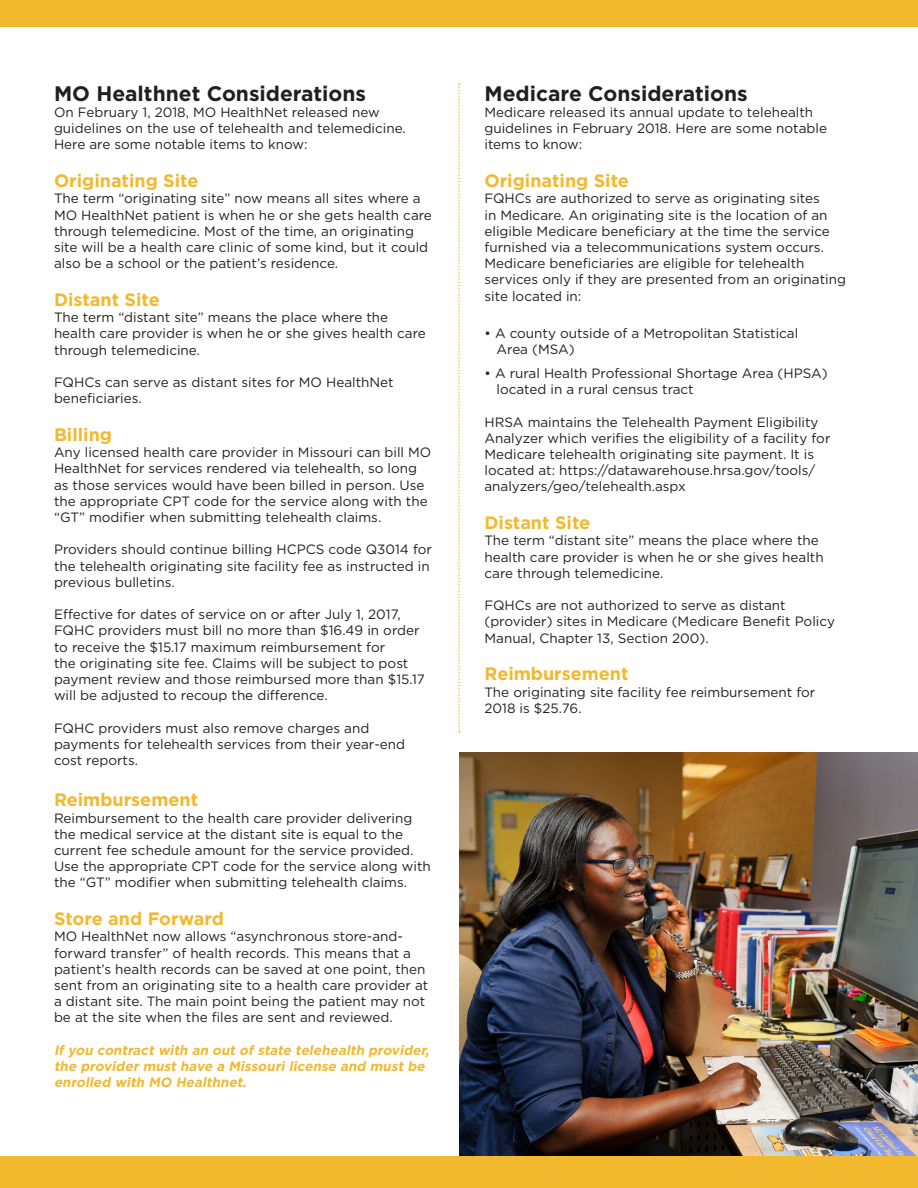
<style>
.page{position:relative;width:918px;height:1188px;background:#fff}
.page>*{position:absolute;margin:0;border:0;box-sizing:border-box;transform-origin:0 0}
.t1{font:700 21px "Gotham";color:#231f20}
.t2{font:700 18px "Gotham";color:#f2b92f}
.t3{font:13.5px/16.2px "Gotham";color:#231f20}
.t4{font:italic 700 13.5px/16.2px "Gotham";color:#f2b92f}
</style>
<div class="page">
<div style="left:0;top:0;width:918px;height:27px;background:#f2b92f"></div>
<img style="left:459px;top:752px;width:459px;height:405px">
<div style="left:0;top:1157px;width:918px;height:31px;background:#f2b92f"></div>
<svg style="left:458px;top:83px;width:2px;height:650px"></svg>
<p class="t1" style="left:54px;top:79px;width:314px">MO Healthnet Considerations</p>
<p class="t3" style="left:54px;top:104px;width:353px">On February 1, 2018, MO HealthNet released new guidelines on the use of telehealth and telemedicine.<br>Here are some notable items to know:</p>
<p class="t2" style="left:54px;top:169px;width:146px">Originating Site</p>
<p class="t3" style="left:54px;top:190px;width:379px">The term “originating site” now means all sites where a MO HealthNet patient is when he or she gets health care through telemedicine. Most of the time, an originating site will be a health care clinic of some kind, but it could also be a school or the patient’s residence.</p>
<p class="t2" style="left:54px;top:288px;width:107px">Distant Site</p>
<p class="t3" style="left:54px;top:309px;width:373px">The term “distant site” means the place where the health care provider is when he or she gives health care through telemedicine.</p>
<p class="t3" style="left:54px;top:374px;width:341px">FQHCs can serve as distant sites for MO HealthNet beneficiaries.</p>
<p class="t2" style="left:54px;top:423px;width:60px">Billing</p>
<p class="t3" style="left:54px;top:444px;width:379px">Any licensed health care provider in Missouri can bill MO HealthNet for services rendered via telehealth, so long as those services would have been billed in person. Use the appropriate CPT code for the service along with the “GT” modifier when submitting telehealth claims.</p>
<p class="t3" style="left:54px;top:541px;width:380px">Providers should continue billing HCPCS code Q3014 for the telehealth originating site facility fee as instructed in previous bulletins.</p>
<p class="t3" style="left:54px;top:606px;width:372px">Effective for dates of service on or after July 1, 2017, FQHC providers must bill no more than $16.49 in order to receive the $15.17 maximum reimbursement for<br>the originating site fee. Claims will be subject to post payment review and those reimbursed more than $15.17 will be adjusted to recoup the difference.</p>
<p class="t3" style="left:54px;top:719px;width:353px">FQHC providers must also remove charges and payments for telehealth services from their year-end cost reports.</p>
<p class="t2" style="left:54px;top:788px;width:146px">Reimbursement</p>
<p class="t3" style="left:54px;top:809px;width:378px">Reimbursement to the health care provider delivering the medical service at the distant site is equal to the current fee schedule amount for the service provided.<br>Use the appropriate CPT code for the service along with the “GT” modifier when submitting telehealth claims.</p>
<p class="t2" style="left:54px;top:907px;width:171px">Store and Forward</p>
<p class="t3" style="left:54px;top:928px;width:376px">MO HealthNet now allows “asynchronous store-and&shy;forward transfer” of health records. This means that a patient’s health records can be saved at one point, then sent from an originating site to a health care provider at a distant site. The main point being the patient may not be at the site when the files are sent and reviewed.</p>
<p class="t4" style="left:54px;top:1042px;width:380px">If you contract with an out of state telehealth provider, the provider must have a Missouri license and must be enrolled with MO Healthnet.</p>
<p class="t1" style="left:484px;top:79px;width:265px">Medicare Considerations</p>
<p class="t3" style="left:484px;top:104px;width:344px">Medicare released its annual update to telehealth guidelines in February 2018. Here are some notable items to know:</p>
<p class="t2" style="left:484px;top:169px;width:146px">Originating Site</p>
<p class="t3" style="left:484px;top:190px;width:363px">FQHCs are authorized to serve as originating sites<br>in Medicare. An originating site is the location of an eligible Medicare beneficiary at the time the service furnished via a telecommunications system occurs.<br>Medicare beneficiaries are eligible for telehealth services only if they are presented from an originating site located in:</p>
<p class="t3" style="left:484px;top:325px;width:315px">• A county outside of a Metropolitan Statistical</p>
<p class="t3" style="left:497px;top:341px;width:80px">Area (MSA)</p>
<p class="t3" style="left:496px;top:365px;width:333px;text-indent:-12px">• A rural Health Professional Shortage Area (HPSA) located in a rural census tract</p>
<p class="t3" style="left:484px;top:413px;width:347px">HRSA maintains the Telehealth Payment Eligibility Analyzer which verifies the eligibility of a facility for Medicare telehealth originating site payment. It is located at: https://datawarehouse.hrsa.gov/tools/ analyzers/geo/telehealth.aspx</p>
<p class="t2" style="left:484px;top:511px;width:107px">Distant Site</p>
<p class="t3" style="left:484px;top:532px;width:341px">The term “distant site” means the place where the health care provider is when he or she gives health care through telemedicine.</p>
<p class="t3" style="left:484px;top:597px;width:352px">FQHCs are not authorized to serve as distant (provider) sites in Medicare (Medicare Benefit Policy<br>Manual, Chapter 13, Section 200).</p>
<p class="t2" style="left:484px;top:662px;width:146px">Reimbursement</p>
<p class="t3" style="left:484px;top:683px;width:332px">The originating site facility fee reimbursement for</p>
<p class="t3" style="left:484px;top:700px;width:99px">2018 is $25.76.</p>
</div>
